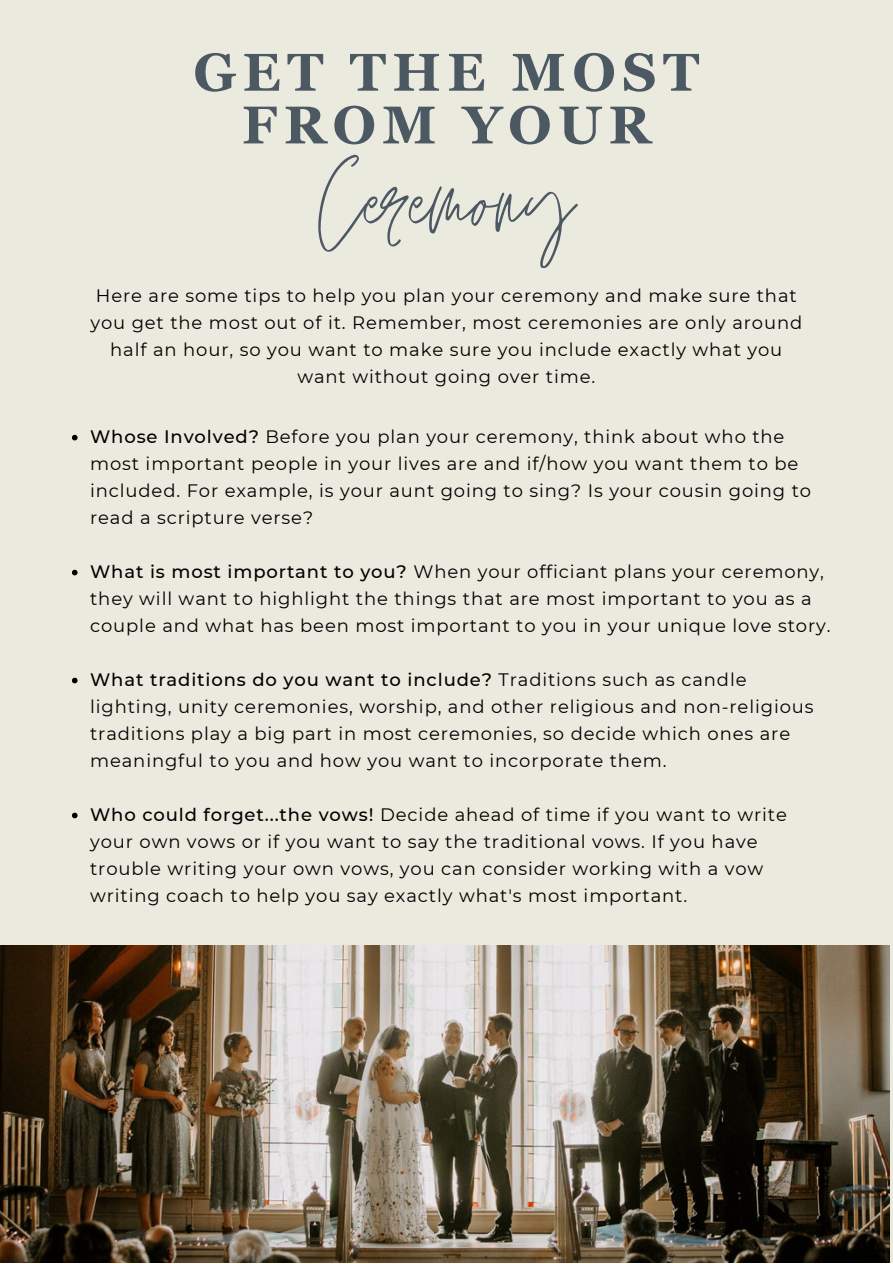
<style>
.page{position:relative;width:893px;height:1264px;background:#fff}
.page>*{position:absolute;margin:0;border:0;box-sizing:border-box;transform-origin:0 0}
.t1{font:144.75px "Jonathan";color:#4c5962}
.t2{font:700 53.1px/52.7px "Georgia Pro";letter-spacing:.12em;color:#4c5962;text-align:center}
.t3{font:18px/27px "Montserrat";letter-spacing:.05em;color:#000}
.s1{font-weight:500}
</style>
<div class="page">
<div style="left:0;top:0;width:892px;height:1262px;background:#ebeadf"></div>
<img style="left:0;top:945px;width:889px;height:317px">
<svg style="left:72px;top:435px;width:6px;height:5px"></svg>
<svg style="left:72px;top:569px;width:6px;height:6px"></svg>
<svg style="left:72px;top:677px;width:6px;height:6px"></svg>
<svg style="left:72px;top:812px;width:6px;height:6px"></svg>
<p class="t2" style="left:193px;top:46px;width:507px">GET THE MOST<br>FROM YOUR</p>
<p class="t1" style="left:318px;top:121px;width:258px">Ceremony</p>
<p class="t3" style="left:90px;top:282px;width:713px;text-align:center">Here are some tips to help you plan your ceremony and make sure that you get the most out of it. Remember, most ceremonies are only around half an hour, so you want to make sure you include exactly what you want without going over time.</p>
<p class="t3" style="left:90px;top:423px;width:722px"><span class="s1">Whose Involved?</span> Before you plan your ceremony, think about who the most important people in your lives are and if/how you want them to be included. For example, is your aunt going to sing? Is your cousin going to read a scripture verse?</p>
<p class="t3" style="left:90px;top:557px;width:742px"><span class="s1">What is most important to you?</span> When your officiant plans your ceremony, they will want to highlight the things that are most important to you as a couple and what has been most important to you in your unique love story.</p>
<p class="t3" style="left:90px;top:665px;width:725px"><span class="s1">What traditions do you want to include?</span> Traditions such as candle lighting, unity ceremonies, worship, and other religious and non-religious traditions play a big part in most ceremonies, so decide which ones are meaningful to you and how you want to incorporate them.</p>
<p class="t3" style="left:90px;top:800px;width:698px"><span class="s1">Who could forget...the vows!</span> Decide ahead of time if you want to write your own vows or if you want to say the traditional vows. If you have trouble writing your own vows, you can consider working with a vow writing coach to help you say exactly what's most important.</p>
</div>
